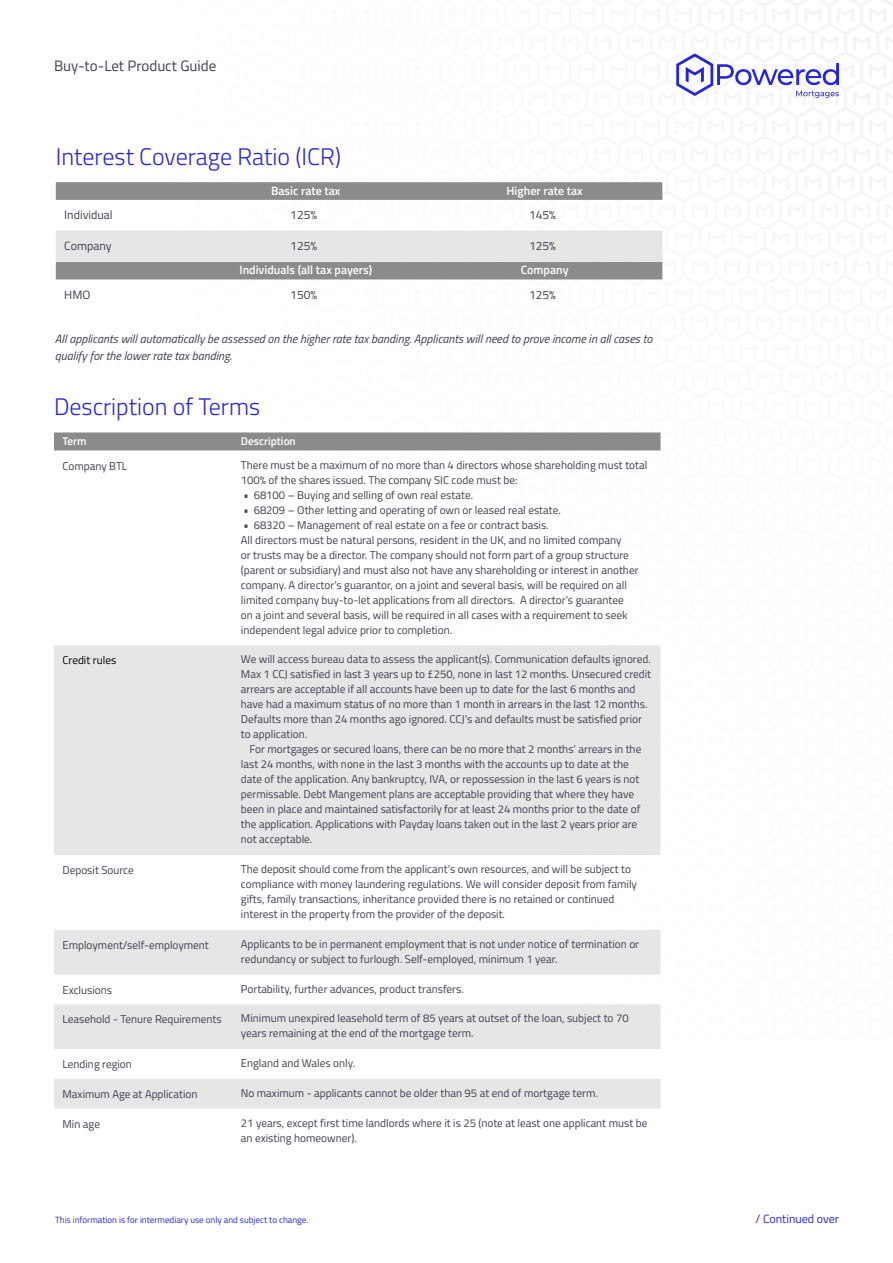
<style>
.page{position:relative;width:893px;height:1263px;background:#fff}
.page>*{position:absolute;margin:0;border:0;box-sizing:border-box;transform-origin:0 0}
.t1{font:300 24px "Titillium Web";color:#2727d8}
.t2{font:15px "Titillium Web";color:#3d404d}
.t3{font:italic 12px/16.5px "Titillium Web";color:#3d404d}
.t4{font:600 12px "Titillium Web";color:#fff}
.t5{font:12px "Titillium Web";color:#3d404d}
.t6{font:12px "Titillium Web";color:#2727d8}
.t7{font:11.25px/15px "Titillium Web";color:#3d404d}
.t8{font:11.25px "Titillium Web";color:#3d3f4c}
.t9{font:600 11.25px "Titillium Web";color:#fff}
.t10{font:11.25px "Titillium Web";color:#000}
.t11{font:9px "Titillium Web";color:#2727d8}
</style>
<div class="page">
<svg style="left:676px;top:54px;width:163px;height:44px"></svg>
<div style="left:54px;top:432px;width:606px;height:18px;background:#8a8b8d"></div>
<svg style="left:54px;top:645px;width:606px;height:463px;fill:#e6e6e6"></svg>
<svg style="left:56px;top:182px;width:606px;height:18px;background:#8c8d8f"></svg>
<svg style="left:56px;top:230px;width:606px;height:49px;background:#c6c6c7"></svg>
<h2 class="t2" style="left:54px;top:55px;width:164px">Buy-to-Let Product Guide</h2>
<h1 class="t1" style="left:56px;top:139px;width:287px">Interest Coverage Ratio (ICR)</h1>
<p class="t4" style="left:271px;top:181px;width:71px">Basic rate tax</p>
<p class="t4" style="left:506px;top:181px;width:78px">Higher rate tax</p>
<p class="t5" style="left:64px;top:206px;width:50px">Individual</p>
<p class="t5" style="left:290px;top:206px;width:28px">125%</p>
<p class="t5" style="left:529px;top:206px;width:28px">145%</p>
<p class="t5" style="left:64px;top:237px;width:49px">Company</p>
<p class="t5" style="left:290px;top:237px;width:28px">125%</p>
<p class="t5" style="left:529px;top:237px;width:28px">125%</p>
<p class="t4" style="left:239px;top:261px;width:134px">Individuals (all tax payers)</p>
<p class="t4" style="left:521px;top:261px;width:49px">Company</p>
<p class="t5" style="left:64px;top:286px;width:28px">HMO</p>
<p class="t5" style="left:290px;top:286px;width:28px">150%</p>
<p class="t5" style="left:529px;top:286px;width:28px">125%</p>
<p class="t3" style="left:55px;top:330px;width:599px">All applicants will automatically be assessed on the higher rate tax banding. Applicants will need to prove income in all cases to qualify for the lower rate tax banding.</p>
<h1 class="t1" style="left:54px;top:390px;width:208px">Description of Terms</h1>
<p class="t9" style="left:63px;top:433px;width:26px">Term</p>
<p class="t9" style="left:241px;top:433px;width:56px">Description</p>
<p class="t8" style="left:63px;top:457px;width:66px">Company BTL</p>
<p class="t7" style="left:241px;top:457px;width:408px">There must be a maximum of no more than 4 directors whose shareholding must total<br>100% of the shares issued. The company SIC code must be:</p>
<p class="t7" style="left:243px;top:487px;width:231px">• 68100 – Buying and selling of own real estate.</p>
<p class="t7" style="left:243px;top:502px;width:319px">• 68209 – Other letting and operating of own or leased real estate.</p>
<p class="t7" style="left:241px;top:517px;width:399px">• 68320 – Management of real estate on a fee or contract basis.<br>All directors must be natural persons, resident in the UK, and no limited company<br>or trusts may be a director. The company should not form part of a group structure (parent or subsidiary) and must also not have any shareholding or interest in another company. A director’s guarantor, on a joint and several basis, will be required on all limited company buy-to-let applications from all directors. A director’s guarantee on a joint and several basis, will be required in all cases with a requirement to seek independent legal advice prior to completion.</p>
<p class="t10" style="left:63px;top:652px;width:55px">Credit rules</p>
<p class="t7" style="left:241px;top:651px;width:412px">We will access bureau data to assess the applicant(s). Communication defaults ignored.<br>Max 1 CCJ satisfied in last 3 years up to £250, none in last 12 months. Unsecured credit arrears are acceptable if all accounts have been up to date for the last 6 months and have had a maximum status of no more than 1 month in arrears in the last 12 months.<br>Defaults more than 24 months ago ignored. CCJ’s and defaults must be satisfied prior to application.</p>
<p class="t7" style="left:241px;top:741px;width:402px;text-indent:9px">For mortgages or secured loans, there can be no more that 2 months’ arrears in the last 24 months, with none in the last 3 months with the accounts up to date at the date of the application. Any bankruptcy, IVA, or repossession in the last 6 years is not permissable. Debt Mangement plans are acceptable providing that where they have been in place and maintained satisfactorily for at least 24 months prior to the date of the application. Applications with Payday loans taken out in the last 2 years prior are not acceptable.</p>
<p class="t8" style="left:63px;top:862px;width:73px">Deposit Source</p>
<p class="t7" style="left:241px;top:861px;width:398px">The deposit should come from the applicant’s own resources, and will be subject to compliance with money laundering regulations. We will consider deposit from family gifts, family transactions, inheritance provided there is no retained or continued interest in the property from the provider of the deposit.</p>
<p class="t8" style="left:63px;top:937px;width:148px">Employment/self-employment</p>
<p class="t7" style="left:241px;top:936px;width:400px">Applicants to be in permanent employment that is not under notice of termination or redundancy or subject to furlough. Self-employed, minimum 1 year.</p>
<p class="t8" style="left:63px;top:981px;width:51px">Exclusions</p>
<p class="t7" style="left:241px;top:981px;width:224px">Portability, further advances, product transfers.</p>
<p class="t8" style="left:63px;top:1011px;width:161px">Leasehold - Tenure Requirements</p>
<p class="t7" style="left:241px;top:1010px;width:389px">Minimum unexpired leasehold term of 85 years at outset of the loan, subject to 70 years remaining at the end of the mortgage term.</p>
<p class="t8" style="left:63px;top:1056px;width:71px">Lending region</p>
<p class="t7" style="left:241px;top:1055px;width:116px">England and Wales only.</p>
<p class="t8" style="left:63px;top:1086px;width:137px">Maximum Age at Application</p>
<p class="t7" style="left:241px;top:1085px;width:358px">No maximum - applicants cannot be older than 95 at end of mortgage term.</p>
<p class="t8" style="left:63px;top:1115px;width:39px">Min age</p>
<p class="t7" style="left:241px;top:1115px;width:408px">21 years, except first time landlords where it is 25 (note at least one applicant must be an existing homeowner).</p>
<p class="t11" style="left:55px;top:1213px;width:255px">This information is for intermediary use only and subject to change.</p>
<p class="t6" style="left:755px;top:1210px;width:85px">/ Continued over</p>
</div>
